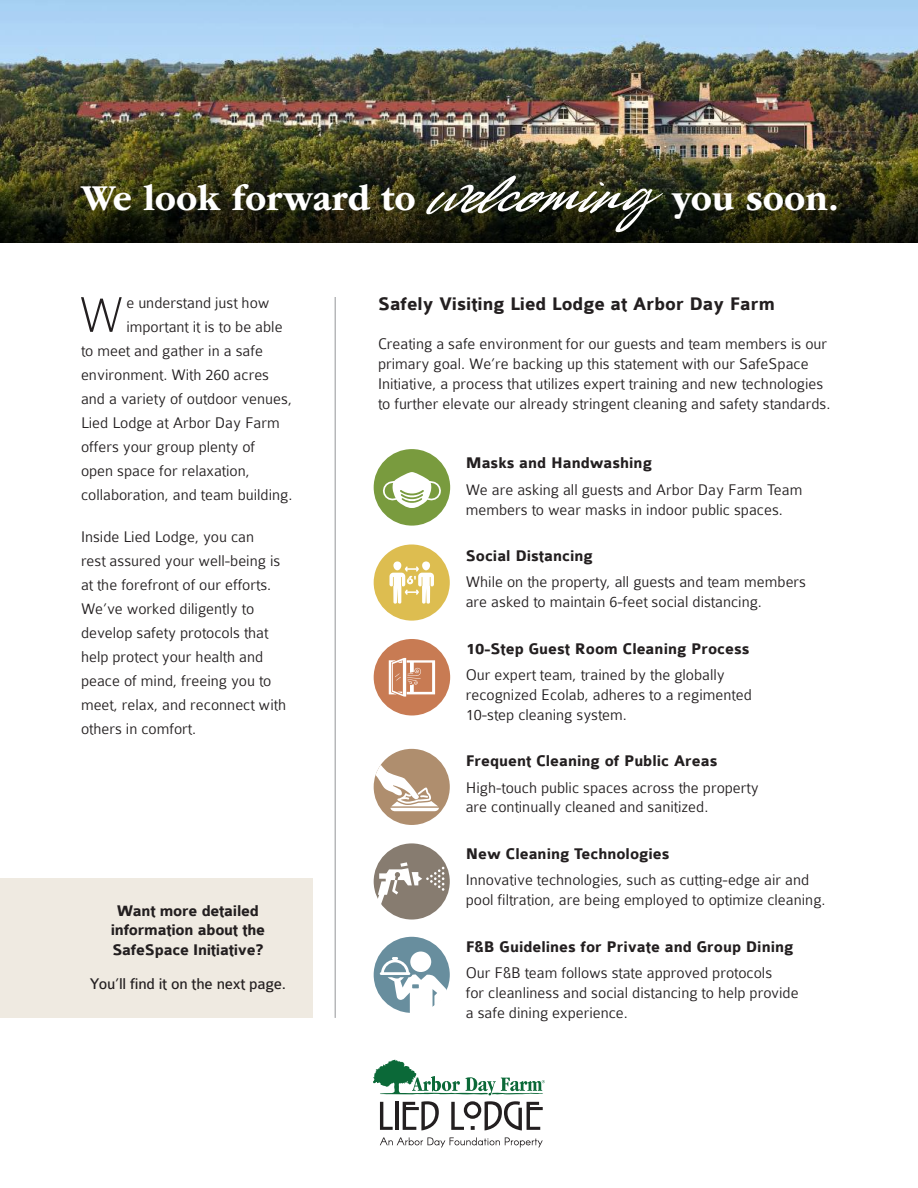
<style>
.page{position:relative;width:918px;height:1188px;background:#fff}
.page>*{position:absolute;margin:0;border:0;box-sizing:border-box;transform-origin:0 0}
.t1{font:90px "LHF Sofia Script";letter-spacing:-.015em;color:#fff}
.t2{font:100 53.55px "Colaborate";color:#231f20}
.t3{font:700 38.1px "ITC Garamond Std";color:#fff;scale:.95 1}
.t4{font:700 19.5px "Colaborate";color:#231f20}
.t5{font:300 16.5px/19.8px "Colaborate";color:#231f20}
.t6{font:700 16.5px/19.8px "Colaborate";color:#231f20;text-align:center}
.t7{font:16.5px "Colaborate";letter-spacing:-.015em;color:#231f20}
</style>
<div class="page">
<div style="left:0;top:878px;width:312px;height:140px;background:#efeae1"></div>
<img style="left:0;top:0;width:918px;height:149px">
<svg style="left:0;top:149px;width:918px;height:94px;background:#2e2f15"></svg>
<hr style="left:335px;top:297px;width:1px;height:721px;background:#939598">
<div style="left:374px;top:449px;width:76px;height:77px;background:#799b3e;border-radius:50%"></div>
<svg style="left:383px;top:472px;width:58px;height:36px"></svg>
<svg style="left:374px;top:544px;width:76px;height:77px"></svg>
<div style="left:374px;top:843px;width:76px;height:77px;background:#877c70;border-radius:50%"></div>
<svg style="left:374px;top:862px;width:70px;height:47px"></svg>
<svg style="left:374px;top:749px;width:76px;height:76px"></svg>
<div style="left:374px;top:639px;width:76px;height:76px;background:#c87b53;border-radius:50%"></div>
<svg style="left:389px;top:658px;width:46px;height:39px"></svg>
<div style="left:374px;top:937px;width:76px;height:76px;background:#688e9e;border-radius:50%"></div>
<div style="left:410px;top:952px;width:21px;height:20px;background:#fff;border-radius:50%"></div>
<svg style="left:380px;top:957px;width:67px;height:56px"></svg>
<svg style="left:373px;top:1060px;width:172px;height:35px"></svg>
<svg style="left:380px;top:1102px;width:13px;height:28px"></svg>
<hr style="left:395px;top:1102px;width:3px;height:28px;background:#231f20">
<svg style="left:403px;top:1101px;width:36px;height:29px"></svg>
<svg style="left:451px;top:1101px;width:92px;height:29px"></svg>
<svg style="left:380px;top:1137px;width:163px;height:10px"></svg>
<h3 class="t3" style="left:82px;top:177px;width:353px">We look forward to</h3>
<h1 class="t1" style="left:429px;top:127px;width:227px">welcoming</h1>
<h3 class="t3" style="left:672px;top:177px;width:178px">you soon.</h3>
<h2 class="t2" style="left:79px;top:287px;width:46px">W</h2>
<p class="t5" style="left:126px;top:293px;width:145px">e understand just how</p>
<p class="t5" style="left:126px;top:317px;width:158px">important it is to be able</p>
<p class="t5" style="left:81px;top:341px;width:184px">to meet and gather in a safe</p>
<p class="t5" style="left:81px;top:365px;width:190px">environment. With 260 acres</p>
<p class="t5" style="left:81px;top:389px;width:213px">and a variety of outdoor venues,</p>
<p class="t5" style="left:81px;top:413px;width:200px">Lied Lodge at Arbor Day Farm</p>
<p class="t5" style="left:81px;top:437px;width:176px">offers your group plenty of</p>
<p class="t5" style="left:81px;top:461px;width:170px">open space for relaxation,</p>
<p class="t5" style="left:81px;top:485px;width:213px">collaboration, and team building.</p>
<p class="t5" style="left:81px;top:525px;width:207px;line-height:24px">Inside Lied Lodge, you can<br>rest assured your well-being is at the forefront of our efforts.<br>We’ve worked diligently to develop safety protocols that help protect your health and peace of mind, freeing you to meet, relax, and reconnect with others in comfort.</p>
<p class="t6" style="left:111px;top:901px;width:156px">Want more detailed information about the<br>SafeSpace Initiative?</p>
<p class="t7" style="left:90px;top:975px;width:198px">You’ll find it on the next page.</p>
<p class="t4" style="left:378px;top:294px;width:398px">Safely Visiting Lied Lodge at Arbor Day Farm</p>
<p class="t5" style="left:378px;top:334px;width:454px">Creating a safe environment for our guests and team members is our primary goal. We’re backing up this statement with our SafeSpace Initiative, a process that utilizes expert training and new technologies to further elevate our already stringent cleaning and safety standards.</p>
<p class="t6" style="left:466px;top:454px;width:188px">Masks and Handwashing</p>
<p class="t5" style="left:466px;top:480px;width:338px">We are asking all guests and Arbor Day Farm Team members to wear masks in indoor public spaces.</p>
<p class="t6" style="left:466px;top:546px;width:129px">Social Distancing</p>
<p class="t5" style="left:466px;top:572px;width:342px">While on the property, all guests and team members are asked to maintain 6-feet social distancing.</p>
<p class="t6" style="left:466px;top:639px;width:285px">10-Step Guest Room Cleaning Process</p>
<p class="t5" style="left:466px;top:665px;width:288px">Our expert team, trained by the globally recognized Ecolab, adheres to a regimented<br>10-step cleaning system.</p>
<p class="t6" style="left:466px;top:751px;width:253px">Frequent Cleaning of Public Areas</p>
<p class="t5" style="left:466px;top:778px;width:295px">High-touch public spaces across the property are continually cleaned and sanitized.</p>
<p class="t6" style="left:466px;top:844px;width:205px">New Cleaning Technologies</p>
<p class="t5" style="left:466px;top:870px;width:361px">Innovative technologies, such as cutting-edge air and pool filtration, are being employed to optimize cleaning.</p>
<p class="t6" style="left:466px;top:937px;width:329px">F&amp;B Guidelines for Private and Group Dining</p>
<p class="t5" style="left:466px;top:963px;width:334px">Our F&amp;B team follows state approved protocols<br>for cleanliness and social distancing to help provide a safe dining experience.</p>
</div>
